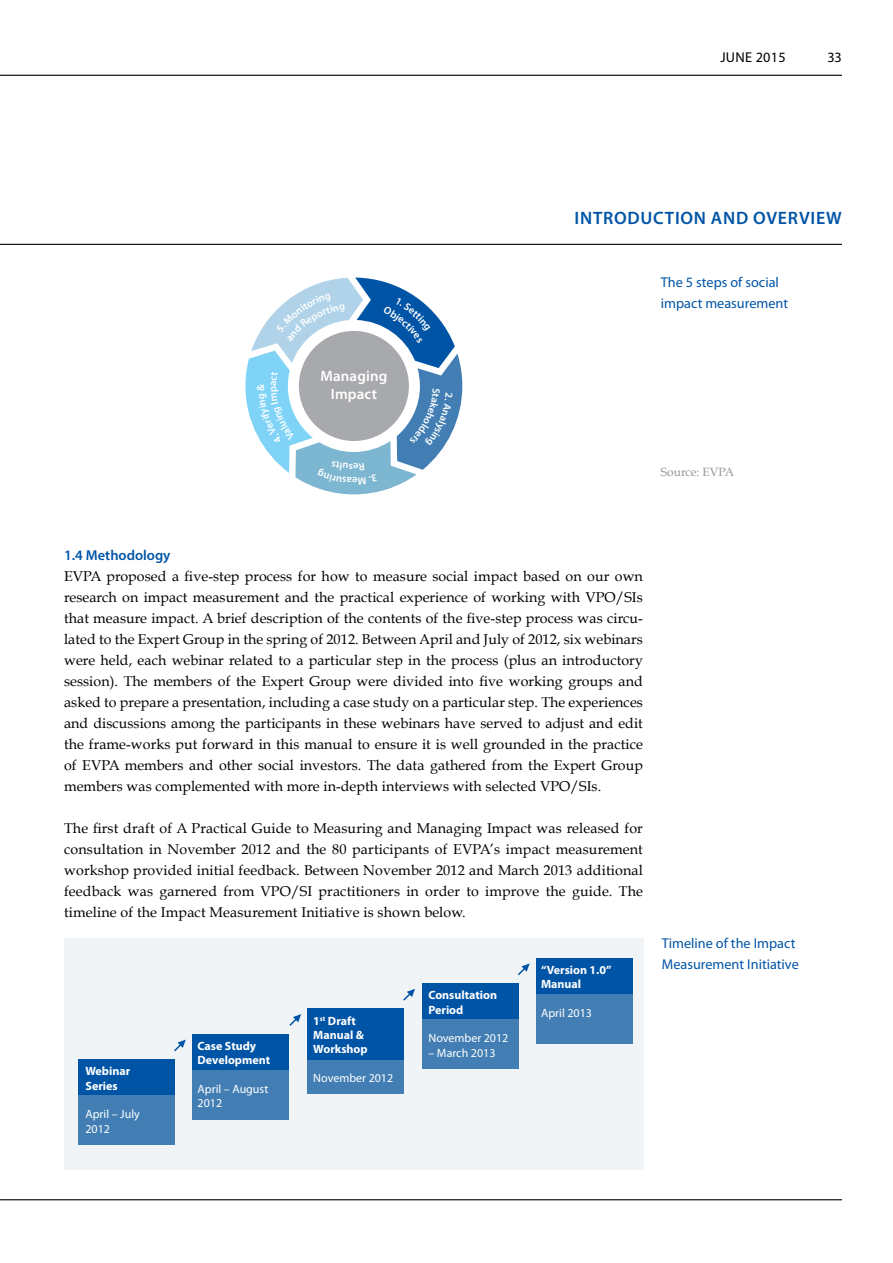
<style>
.page{position:relative;width:893px;height:1263px;background:#fff}
.page>*{position:absolute;margin:0;border:0;box-sizing:border-box;transform-origin:0 0}
.t1{font:600 18px "Myriad Pro";letter-spacing:.04em;color:#0054a6}
.t2{font:600 15px/18px "Myriad Pro";letter-spacing:.01em;color:#fff;text-align:center}
.t3{font:600 14.4px "Myriad Pro";color:#0054a6}
.t4{font:14.25px/21px "Book Antiqua";letter-spacing:.005em;color:#000;text-align:justify}
.t5{font:14.25px/21px "Myriad Pro";color:#0054a6}
.t6{font:14.25px "Myriad Pro";letter-spacing:.02em;color:#000}
.t7{font:700 12px/14.4px "Myriad Pro";color:#fff}
.t8{font:12px/14.4px "Myriad Pro";color:#fff}
.t9{font:12px "Book Antiqua";color:#939598}
</style>
<div class="page">
<hr style="left:0;top:244px;width:842px;height:1px;background:#000">
<hr style="left:0;top:1199px;width:842px;height:1px;background:#000">
<hr style="left:0;top:75px;width:842px;height:1px;background:#000">
<div style="left:64px;top:938px;width:579px;height:231px;background:#f1f4f6"></div>
<div style="left:78px;top:1059px;width:96px;height:36px;background:#0054a6"></div>
<div style="left:78px;top:1095px;width:96px;height:49px;background:#427eb3"></div>
<div style="left:193px;top:1034px;width:96px;height:36px;background:#0054a6"></div>
<div style="left:193px;top:1070px;width:96px;height:49px;background:#427eb3"></div>
<div style="left:307px;top:1008px;width:97px;height:53px;background:#0054a6"></div>
<div style="left:307px;top:1061px;width:97px;height:33px;background:#427eb3"></div>
<div style="left:422px;top:983px;width:96px;height:37px;background:#0054a6"></div>
<div style="left:422px;top:1020px;width:96px;height:49px;background:#427eb3"></div>
<div style="left:537px;top:958px;width:96px;height:36px;background:#0054a6"></div>
<div style="left:537px;top:994px;width:96px;height:49px;background:#427eb3"></div>
<svg style="left:174px;top:1039px;width:12px;height:13px"></svg>
<svg style="left:289px;top:1014px;width:12px;height:12px"></svg>
<svg style="left:403px;top:989px;width:12px;height:12px"></svg>
<svg style="left:518px;top:963px;width:12px;height:13px"></svg>
<svg style="left:245px;top:278px;width:217px;height:216px"></svg>
<p class="t6" style="left:720px;top:49px;width:67px">JUNE 2015</p>
<p class="t6" style="left:827px;top:49px;width:16px">33</p>
<p class="t1" style="left:575px;top:206px;width:269px">INTRODUCTION AND OVERVIEW</p>
<p class="t2" style="left:320px;top:367px;width:68px">Managing<br>Impact</p>
<p class="t5" style="left:661px;top:271px;width:129px">The 5 steps of social impact measurement</p>
<p class="t9" style="left:661px;top:464px;width:75px">Source: EVPA</p>
<p class="t3" style="left:64px;top:546px;width:108px">1.4 Methodology</p>
<p class="t4" style="left:64px;top:565px;width:580px">EVPA proposed a five-step process for how to measure social impact based on our own research on impact measurement and the practical experience of working with VPO/SIs that measure impact. A brief description of the contents of the five-step process was circu&shy;lated to the Expert Group in the spring of 2012. Between April and July of 2012, six webinars were held, each webinar related to a particular step in the process (plus an introductory session). The members of the Expert Group were divided into five working groups and asked to prepare a presentation, including a case study on a particular step. The experiences and discussions among the participants in these webinars have served to adjust and edit the frame-works put forward in this manual to ensure it is well grounded in the practice of EVPA members and other social investors. The data gathered from the Expert Group members was complemented with more in-depth interviews with selected VPO/SIs.</p>
<p class="t4" style="left:64px;top:817px;width:580px">The first draft of A Practical Guide to Measuring and Managing Impact was released for consultation in November 2012 and the 80 participants of EVPA’s impact measurement workshop provided initial feedback. Between November 2012 and March 2013 additional feedback was garnered from VPO/SI practitioners in order to improve the guide. The timeline of the Impact Measurement Initiative is shown below.</p>
<p class="t7" style="left:85px;top:1063px;width:46px">Webinar<br>Series</p>
<p class="t8" style="left:85px;top:1107px;width:56px">April – July<br>2012</p>
<p class="t7" style="left:198px;top:1038px;width:74px">Case Study<br>Development</p>
<p class="t8" style="left:198px;top:1082px;width:72px">April – August<br>2012</p>
<p class="t7" style="left:313px;top:1013px;width:56px">1<sup>st</sup> Draft<br>Manual &amp;<br>Workshop</p>
<p class="t8" style="left:313px;top:1071px;width:82px">November 2012</p>
<p class="t7" style="left:428px;top:988px;width:70px">Consultation<br>Period</p>
<p class="t8" style="left:428px;top:1031px;width:82px">November 2012</p>
<p class="t8" style="left:428px;top:1045px;width:69px">– March 2013</p>
<p class="t7" style="left:541px;top:962px;width:72px">“Version 1.0”<br>Manual</p>
<p class="t8" style="left:541px;top:1005px;width:52px">April 2013</p>
<p class="t5" style="left:662px;top:933px;width:138px">Timeline of the Impact<br>Measurement Initiative</p>
</div>
